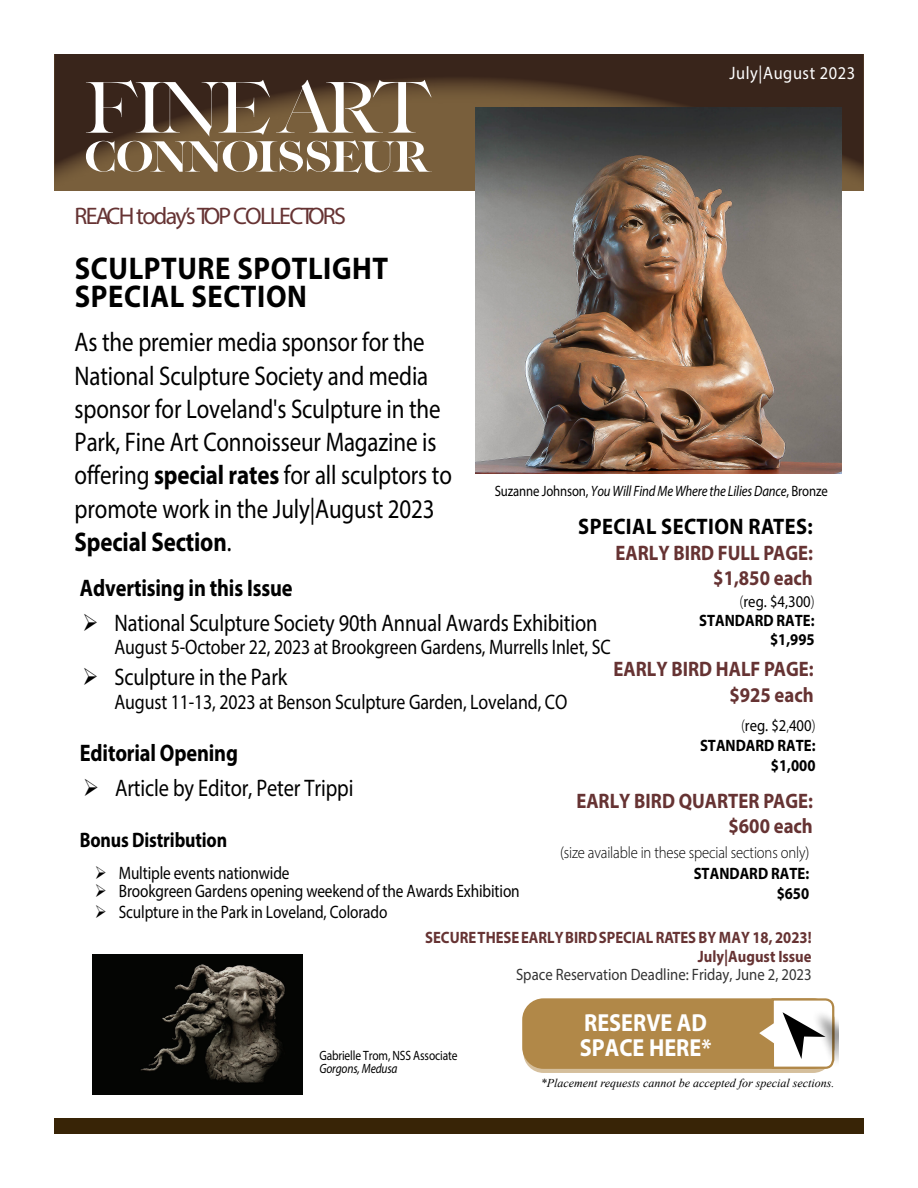
<style>
.page{position:relative;width:918px;height:1188px;background:#fff}
.page>*{position:absolute;margin:0;border:0;box-sizing:border-box;transform-origin:0 0}
.t1{font:700 31.5px/27.8px "Myriad Pro";letter-spacing:.02em;color:#000;scale:.91 1}
.t2{font:27px/33.3px "Myriad Pro";letter-spacing:-.005em;color:#000;scale:.85 1}
.t3{font:700 24.75px/24.8px "Myriad Pro";color:#fff;scale:.9 1}
.t4{font:24px "Myriad Pro";letter-spacing:-.005em;color:#000;scale:.85 1}
.t5{font:700 24px "Myriad Pro";letter-spacing:-.005em;color:#000;scale:.85 1}
.t6{font:24px "Myriad Pro";letter-spacing:-.07em;color:#633}
.t7{font:700 22.5px "Myriad Pro";letter-spacing:.02em;color:#000;scale:.91 1}
.t8{font:21px "Myriad Pro";letter-spacing:-.01em;color:#000;scale:.85 1}
.t9{font:700 21px/25.2px "Myriad Pro";color:#633;text-align:right;scale:.89 1}
.t10{font:700 21px "Myriad Pro";letter-spacing:-.01em;color:#000;scale:.85 1}
.t11{font:18px "Myriad Pro";letter-spacing:-.01em;color:#000;scale:.85 1}
.t12{font:18px "Myriad Pro";letter-spacing:.035em;color:#fff;scale:.91 1}
.t13{font:700 16.5px/20px "Myriad Pro";color:#000;text-align:right;scale:.89 1}
.t14{font:700 16.5px/18.6px "Myriad Pro";color:#633;text-align:right;scale:.89 1}
.t15{font:16.5px "Myriad Pro";color:#333;scale:.89 1}
.t16{font:300 16.5px "Myriad Pro";letter-spacing:-.01em;color:#000;scale:.89 1}
.t17{font:italic 15px "Myriad Pro";letter-spacing:-.01em;color:#000;scale:.85 1}
.t18{font:13.5px "Myriad Pro";letter-spacing:-.01em;color:#000;scale:.85 1}
.t19{font:italic 13.5px "Myriad Pro";letter-spacing:-.01em;color:#000;scale:.85 1}
.t20{font:italic 12px "Times New Roman";color:#000}
.s1{font-weight:700}
.s2{font-style:normal}
.s3{font-weight:300}
.s4{font-weight:400}
</style>
<div class="page">
<svg style="left:54px;top:54px;width:810px;height:136px;background:#4b3524"></svg>
<svg style="left:86px;top:80px;width:346px;height:96px"></svg>
<div style="left:523px;top:1005px;width:310px;height:68px;background:#d5bf9c;border-radius:20px"></div>
<div style="left:523px;top:999px;width:310px;height:69px;background:#b18848;border-radius:20px"></div>
<div style="left:522px;top:998px;width:312px;height:71px;border:2px solid #b18848;border-radius:20px"></div>
<div style="left:781px;top:1011px;width:57px;height:61px;background:#000;opacity:.4"></div>
<svg style="left:753px;top:998px;width:82px;height:72px"></svg>
<div style="left:54px;top:1119px;width:810px;height:15px;background:#382406"></div>
<img style="left:475px;top:108px;width:366px;height:366px">
<img style="left:92px;top:954px;width:210px;height:140px">
<p class="t6" style="left:75px;top:202px;width:273px">REACH today’s TOP COLLECTORS</p>
<p class="t1" style="left:75px;top:254px;width:346px">SCULPTURE SPOTLIGHT<br>SPECIAL SECTION</p>
<p class="t12" style="left:730px;top:62px;width:140px">July|August 2023</p>
<p class="t2" style="left:75px;top:325px;width:446px">As the premier media sponsor for the National Sculpture Society and media sponsor for Loveland's Sculpture in the Park, Fine Art Connoisseur Magazine is offering <span class="s1">special rates</span> for all sculptors to promote work in the July|August 2023<br><span class="s1">Special Section</span>.</p>
<p class="t17" style="left:495px;top:482px;width:393px"><span class="s2">Suzanne Johnson,</span> You Will Find Me Where the Lilies Dance<span class="s2">, Bronze</span></p>
<p class="t7" style="left:578px;top:512px;width:259px">SPECIAL SECTION RATES:</p>
<p class="t9" style="left:615px;top:540px;width:223px">EARLY BIRD FULL PAGE: $1,850 each</p>
<p class="t13" style="left:699px;top:592px;width:131px;line-height:19px"><span class="s3">(</span><span class="s4">reg. $4,300</span><span class="s3">)<br></span>STANDARD RATE: $1,995</p>
<p class="t9" style="left:613px;top:657px;width:227px">EARLY BIRD HALF PAGE: $925 each</p>
<p class="t13" style="left:700px;top:715px;width:131px"><span class="s3">(</span><span class="s4">reg. $2</span><span class="s3">,</span><span class="s4">400</span><span class="s3">)<br></span>STANDARD RATE: $1,000</p>
<p class="t9" style="left:576px;top:788px;width:267px">EARLY BIRD QUARTER PAGE: $600 each</p>
<p class="t16" style="left:560px;top:843px;width:282px">(size available in these special sections only)</p>
<p class="t13" style="left:694px;top:863px;width:131px">STANDARD RATE: $650</p>
<p class="t14" style="left:425px;top:928px;width:436px">SECURE THESE EARLY BIRD SPECIAL RATES BY MAY 18, 2023!<br>July|August Issue</p>
<p class="t15" style="left:516px;top:965px;width:334px">Space Reservation Deadline: Friday, June 2, 2023</p>
<p class="t5" style="left:80px;top:572px;width:252px">Advertising in this Issue</p>
<p class="t4" style="left:82px;top:609px;width:608px">➢ National Sculpture Society 90th Annual Awards Exhibition</p>
<p class="t8" style="left:114px;top:635px;width:585px">August 5-October 22, 2023 at Brookgreen Gardens, Murrells Inlet, SC</p>
<p class="t4" style="left:82px;top:662px;width:243px">➢ Sculpture in the Park</p>
<p class="t8" style="left:114px;top:690px;width:534px">August 11-13, 2023 at Benson Sculpture Garden, Loveland, CO</p>
<p class="t5" style="left:80px;top:737px;width:188px">Editorial Opening</p>
<p class="t4" style="left:83px;top:773px;width:320px">➢ Article by Editor, Peter Trippi</p>
<p class="t10" style="left:80px;top:826px;width:175px">Bonus Distribution</p>
<p class="t11" style="left:95px;top:861px;width:231px">➢ Multiple events nationwide</p>
<p class="t11" style="left:95px;top:880px;width:501px">➢ Brookgreen Gardens opening weekend of the Awards Exhibition</p>
<p class="t11" style="left:95px;top:901px;width:346px">➢ Sculpture in the Park in Loveland, Colorado</p>
<p class="t18" style="left:319px;top:1047px;width:164px">Gabrielle Trom, NSS Associate</p>
<p class="t19" style="left:319px;top:1061px;width:94px">Gorgons, Medusa</p>
<p class="t3" style="left:580px;top:1009px;width:148px">RESERVE AD<br>SPACE HERE*</p>
<p class="t20" style="left:541px;top:1075px;width:295px">*Placement requests cannot be accepted for special sections.</p>
</div>
